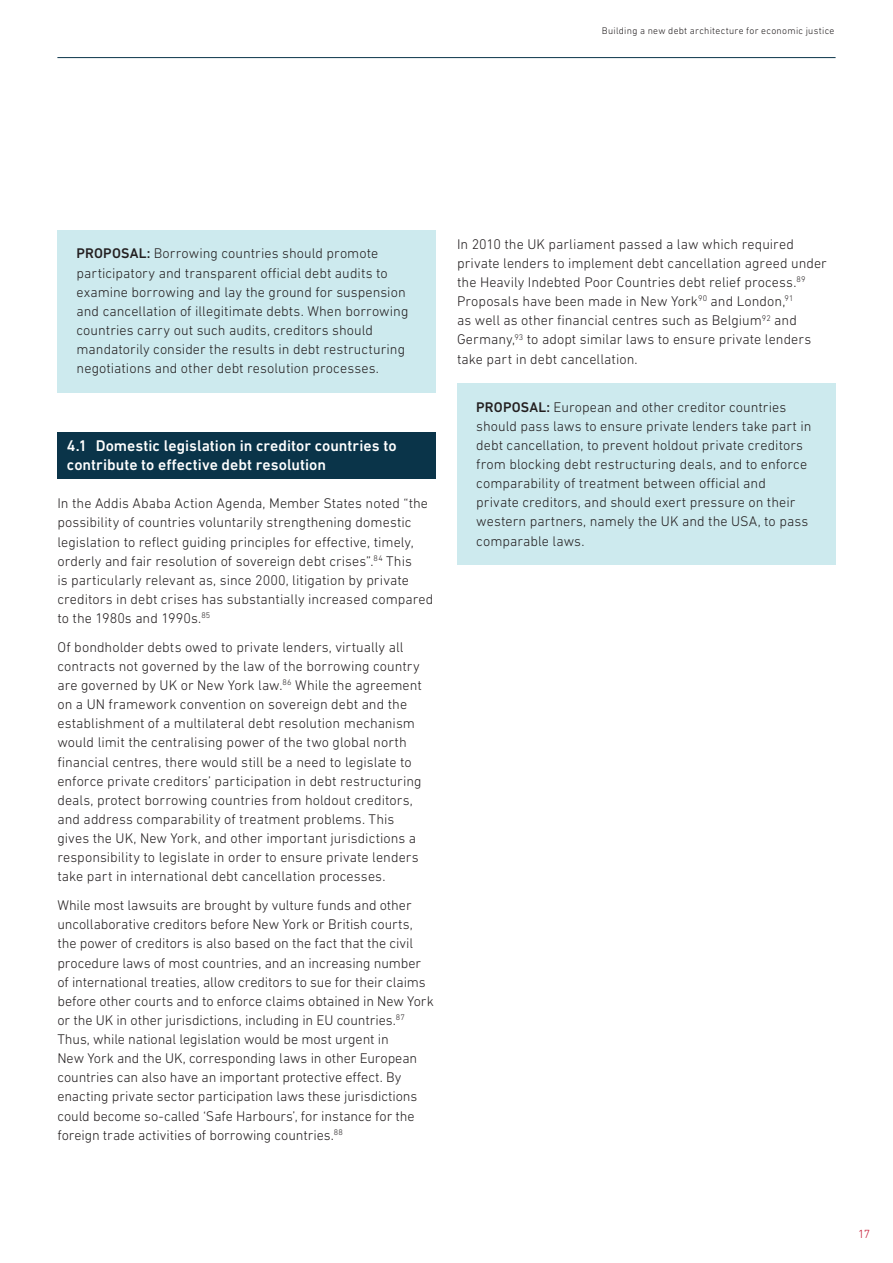
<style>
.page{position:relative;width:893px;height:1263px;background:#fff}
.page>*{position:absolute;margin:0;border:0;box-sizing:border-box;transform-origin:0 0}
.t1{font:500 15.75px/19.2px "DIN Next LT Pro";color:#fff}
.body{font:300 14.25px/19.2px "DIN Next LT Pro";color:#231f20}
.t2{font:300 12px "DIN Next LT Pro";color:#c51a35}
.t3{font:300 9.75px "DIN Next LT Pro";letter-spacing:.03em;color:#231f20}
.s1{font-weight:500}
</style>
<div class="page">
<hr style="left:57px;top:57px;width:779px;height:1px;background:#0a3449">
<div style="left:57px;top:230px;width:379px;height:162px;background:#cdeaee"></div>
<div style="left:57px;top:432px;width:379px;height:47px;background:#0a3449"></div>
<div style="left:457px;top:383px;width:379px;height:182px;background:#cdeaee"></div>
<p class="t3" style="left:602px;top:25px;width:234px">Building a new debt architecture for economic justice</p>
<p class="body" style="left:77px;top:244px;width:333px"><span class="s1">PROPOSAL:</span> Borrowing countries should promote participatory and transparent official debt audits to examine borrowing and lay the ground for suspension and cancellation of illegitimate debts. When borrowing countries carry out such audits, creditors should mandatorily consider the results in debt restructuring negotiations and other debt resolution processes.</p>
<p class="body" style="left:457px;top:234px;width:371px">In 2010 the UK parliament passed a law which required private lenders to implement debt cancellation agreed under the Heavily Indebted Poor Countries debt relief process.<sup>89<br></sup>Proposals have been made in New York<sup>90</sup> and London,<sup>91<br></sup>as well as other financial centres such as Belgium<sup>92</sup> and Germany,<sup>93</sup> to adopt similar laws to ensure private lenders take part in debt cancellation.</p>
<h1 class="t1" style="left:67px;top:436px;width:331px">4.1 Domestic legislation in creditor countries to contribute to effective debt resolution</h1>
<p class="body" style="left:57px;top:494px;width:378px">In the Addis Ababa Action Agenda, Member States noted “the possibility of countries voluntarily strengthening domestic legislation to reflect guiding principles for effective, timely, orderly and fair resolution of sovereign debt crises”.<sup>84</sup> This<br>is particularly relevant as, since 2000, litigation by private creditors in debt crises has substantially increased compared to the 1980s and 1990s.<sup>85</sup></p>
<p class="body" style="left:57px;top:637px;width:366px">Of bondholder debts owed to private lenders, virtually all contracts not governed by the law of the borrowing country are governed by UK or New York law.<sup>86</sup> While the agreement on a UN framework convention on sovereign debt and the establishment of a multilateral debt resolution mechanism would limit the centralising power of the two global north financial centres, there would still be a need to legislate to enforce private creditors’ participation in debt restructuring deals, protect borrowing countries from holdout creditors, and address comparability of treatment problems. This gives the UK, New York, and other important jurisdictions a responsibility to legislate in order to ensure private lenders take part in international debt cancellation processes.</p>
<p class="body" style="left:57px;top:895px;width:378px">While most lawsuits are brought by vulture funds and other uncollaborative creditors before New York or British courts, the power of creditors is also based on the fact that the civil procedure laws of most countries, and an increasing number of international treaties, allow creditors to sue for their claims before other courts and to enforce claims obtained in New York or the UK in other jurisdictions, including in EU countries.<sup>87<br></sup>Thus, while national legislation would be most urgent in<br>New York and the UK, corresponding laws in other European countries can also have an important protective effect. By enacting private sector participation laws these jurisdictions could become so-called ‘Safe Harbours’, for instance for the foreign trade activities of borrowing countries.<sup>88</sup></p>
<p class="body" style="left:476px;top:397px;width:337px"><span class="s1">PROPOSAL:</span> European and other creditor countries should pass laws to ensure private lenders take part in debt cancellation, to prevent holdout private creditors from blocking debt restructuring deals, and to enforce comparability of treatment between official and private creditors, and should exert pressure on their western partners, namely the UK and the USA, to pass comparable laws.</p>
<p class="t2" style="left:858px;top:1227px;width:13px">17</p>
</div>
